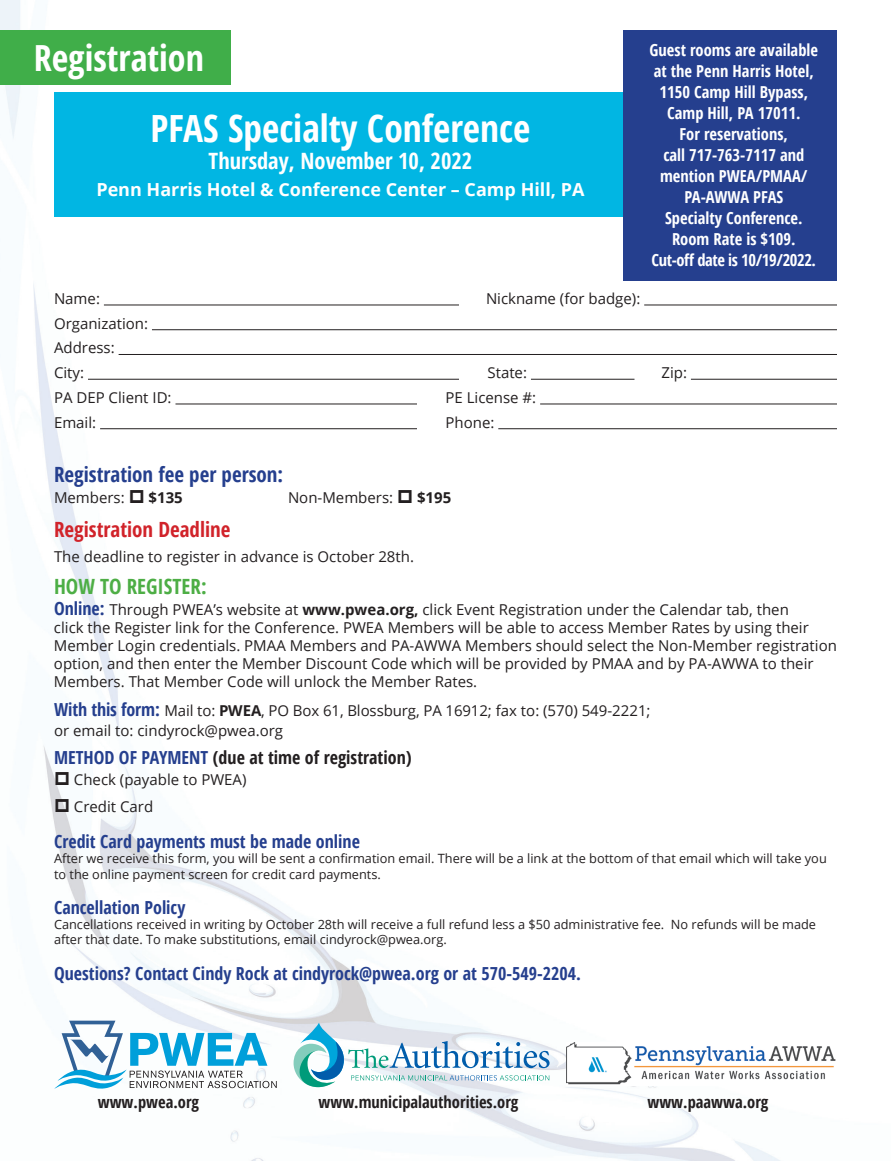
<style>
.page{position:relative;width:891px;height:1161px;background:#fff}
.page>*{position:absolute;margin:0;border:0;box-sizing:border-box;transform-origin:0 0}
.t1{font:700 condensed 37.5px "Open Sans";color:#fff}
.t2{font:700 condensed 36px "Open Sans";color:#fff}
.t3{font:700 condensed 22.5px "Open Sans";color:#fff}
.t4{font:700 condensed 21px "Open Sans";color:#253f8e}
.t5{font:700 condensed 21px "Open Sans";color:#d1232a}
.t6{font:700 condensed 21px "Open Sans";color:#4dae45}
.t7{font:700 condensed 18px "Open Sans";color:#253f8e}
.t8{font:700 18px "Open Sans";color:#fff}
.t9{font:700 condensed 18px "Open Sans";color:#231f20}
.t10{font:700 condensed 16.5px/21px "Open Sans";color:#fff;text-align:center}
.t11{font:700 condensed 16.5px "Open Sans";color:#231f20}
.t12{font:15px/18px "Open Sans";color:#231f20}
.t13{font:700 15px "Open Sans";color:#231f20}
.t14{font:12.75px/15.3px "Open Sans";color:#231f20}
.s1{font-weight:700;font-stretch:condensed;font-size:18px;color:#253f8e}
.s2{font-weight:700}
.s3{color:#253f8e}
</style>
<div class="page">
<img style="left:0;top:0;width:837px;height:1161px">
<div style="left:0;top:30px;width:231px;height:55px;background:#40ae49"></div>
<hr style="left:104px;top:305px;width:355px;height:1px;background:#231f20">
<hr style="left:644px;top:305px;width:193px;height:1px;background:#231f20">
<hr style="left:152px;top:329px;width:685px;height:1px;background:#231f20">
<hr style="left:119px;top:354px;width:718px;height:1px;background:#231f20">
<hr style="left:88px;top:379px;width:371px;height:1px;background:#231f20">
<hr style="left:531px;top:379px;width:104px;height:1px;background:#231f20">
<hr style="left:691px;top:379px;width:146px;height:1px;background:#231f20">
<hr style="left:175px;top:404px;width:242px;height:1px;background:#231f20">
<hr style="left:540px;top:404px;width:297px;height:1px;background:#231f20">
<hr style="left:100px;top:428px;width:317px;height:1px;background:#231f20">
<hr style="left:498px;top:428px;width:339px;height:1px;background:#231f20">
<div style="left:54px;top:93px;width:573px;height:124px;background:#01b6e3"></div>
<div style="left:624px;top:30px;width:213px;height:251px;background:#253f8e"></div>
<svg style="left:294px;top:1023px;width:256px;height:64px"></svg>
<img style="left:566px;top:1043px;width:270px;height:42px">
<svg style="left:54px;top:1021px;width:223px;height:68px"></svg>
<svg style="left:130px;top:490px;width:13px;height:13px"></svg>
<svg style="left:399px;top:490px;width:13px;height:13px"></svg>
<svg style="left:56px;top:772px;width:13px;height:13px"></svg>
<svg style="left:56px;top:798px;width:13px;height:14px"></svg>
<h2 class="t2" style="left:34px;top:33px;width:172px">Registration</h2>
<h1 class="t1" style="left:151px;top:102px;width:381px">PFAS Specialty Conference</h1>
<h3 class="t3" style="left:209px;top:145px;width:265px">Thursday, November 10, 2022</h3>
<p class="t8" style="left:96px;top:177px;width:490px">Penn Harris Hotel &amp; Conference Center – Camp Hill, PA</p>
<p class="t10" style="left:650px;top:39px;width:170px">Guest rooms are available at the Penn Harris Hotel,<br>1150 Camp Hill Bypass,<br>Camp Hill, PA 17011.<br>For reservations,<br>call 717-763-7117 and mention PWEA/PMAA/<br>PA-AWWA PFAS<br>Specialty Conference.<br>Room Rate is $109.<br>Cut-off date is 10/19/2022.</p>
<p class="t12" style="left:54px;top:289px;width:48px">Name:</p>
<p class="t12" style="left:486px;top:289px;width:156px">Nickname (for badge):</p>
<p class="t12" style="left:54px;top:310px;width:96px;line-height:24.8px">Organization:<br>Address:<br>City:</p>
<p class="t12" style="left:488px;top:363px;width:41px">State:</p>
<p class="t12" style="left:662px;top:363px;width:27px">Zip:</p>
<p class="t12" style="left:54px;top:388px;width:119px">PA DEP Client ID:</p>
<p class="t12" style="left:446px;top:388px;width:92px">PE License #:</p>
<p class="t12" style="left:54px;top:413px;width:44px">Email:</p>
<p class="t12" style="left:446px;top:413px;width:50px">Phone:</p>
<h3 class="t4" style="left:54px;top:459px;width:231px">Registration fee per person:</h3>
<p class="t12" style="left:54px;top:489px;width:72px">Members:</p>
<p class="t13" style="left:149px;top:487px;width:36px">$135</p>
<p class="t12" style="left:288px;top:489px;width:107px">Non-Members:</p>
<p class="t13" style="left:417px;top:487px;width:36px">$195</p>
<h3 class="t5" style="left:54px;top:515px;width:178px">Registration Deadline</h3>
<p class="t12" style="left:54px;top:547px;width:362px">The deadline to register in advance is October 28th.</p>
<h3 class="t6" style="left:54px;top:571px;width:154px">HOW TO REGISTER:</h3>
<p class="t12" style="left:54px;top:601px;width:785px"><span class="s1">Online:</span> Through PWEA’s website at <span class="s2">www.pwea.org,</span> click Event Registration under the Calendar tab, then<br>click the Register link for the Conference. PWEA Members will be able to access Member Rates by using their Member Login credentials. PMAA Members and PA-AWWA Members should select the Non-Member registration option, and then enter the Member Discount Code which will be provided by PMAA and by PA-AWWA to their Members. That Member Code will unlock the Member Rates.</p>
<p class="t12" style="left:54px;top:700px;width:598px;line-height:19.8px"><span class="s1">With this form:</span> Mail to: <span class="s2">PWEA</span>, PO Box 61, Blossburg, PA 16912; fax to: (570) 549-2221; or email to: cindyrock@pwea.org</p>
<p class="t9" style="left:54px;top:745px;width:359px"><span class="s3">METHOD OF PAYMENT</span> (due at time of registration)</p>
<p class="t12" style="left:74px;top:767px;width:174px;line-height:26.1px">Check (payable to PWEA)<br>Credit Card</p>
<p class="t7" style="left:54px;top:829px;width:308px">Credit Card payments must be made online</p>
<p class="t14" style="left:54px;top:851px;width:774px">After we receive this form, you will be sent a confirmation email. There will be a link at the bottom of that email which will take you to the online payment screen for credit card payments.</p>
<p class="t7" style="left:54px;top:895px;width:133px">Cancellation Policy</p>
<p class="t14" style="left:54px;top:917px;width:764px">Cancellations received in writing by October 28th will receive a full refund less a $50 administrative fee. No refunds will be made after that date. To make substitutions, email cindyrock@pwea.org.</p>
<p class="t7" style="left:54px;top:960px;width:529px">Questions? Contact Cindy Rock at cindyrock@pwea.org or at 570-549-2204.</p>
<p class="t11" style="left:98px;top:1091px;width:103px">www.pwea.org</p>
<p class="t11" style="left:319px;top:1091px;width:201px">www.municipalauthorities.org</p>
<p class="t11" style="left:647px;top:1091px;width:123px">www.paawwa.org</p>
</div>
